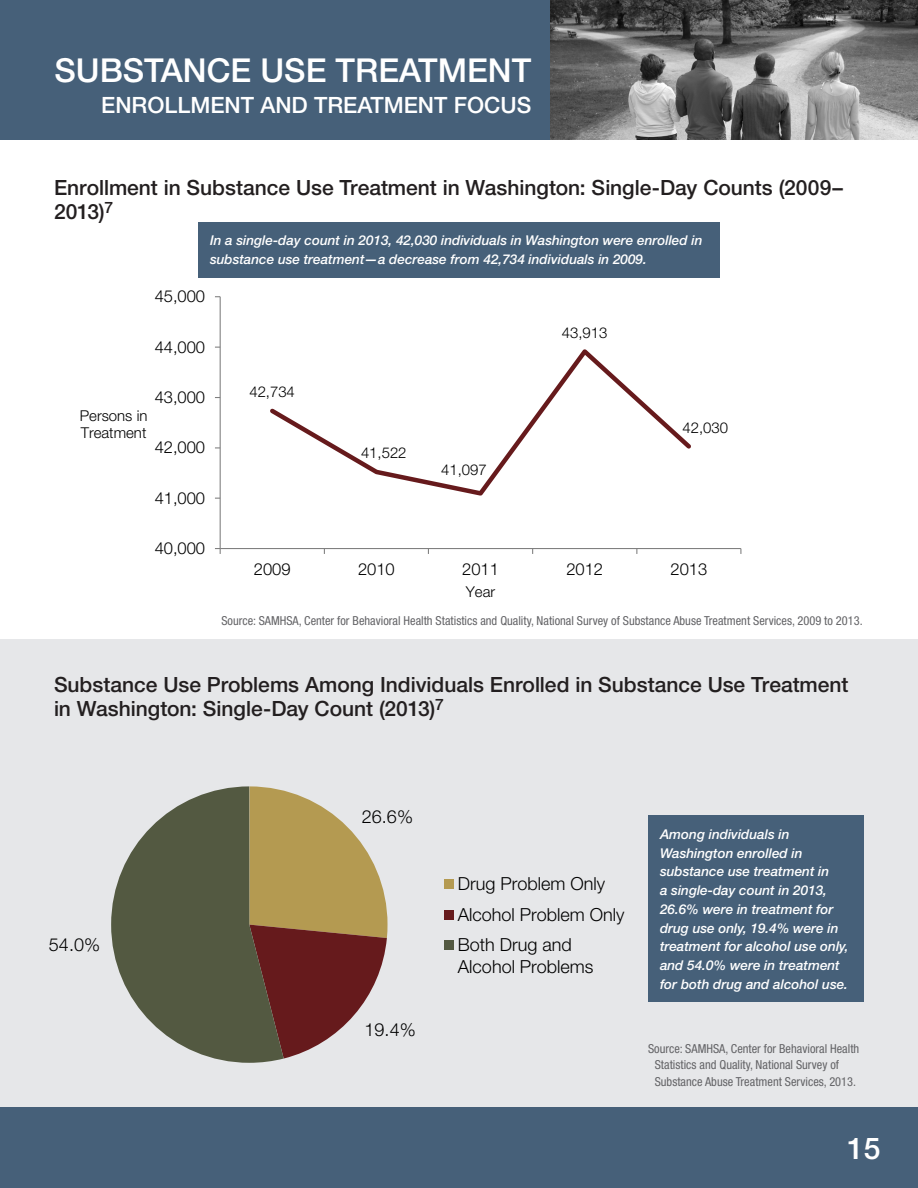
<style>
.page{position:relative;width:918px;height:1188px;background:#fff}
.page>*{position:absolute;margin:0;border:0;box-sizing:border-box;transform-origin:0 0}
.t1{font:500 33px "Helvetica Neue LT Std";color:#fff}
.t2{font:500 30px "Helvetica Neue LT Std";color:#fff}
.t3{font:500 22.5px "Helvetica Neue LT Std";color:#fff}
.figure_title{font:500 21px/24px "Helvetica Neue LT Std";color:#231f20}
.t4{font:300 18px/30.3px "Helvetica Neue LT Std";color:#000}
.t5{font:300 16.5px "Helvetica Neue LT Std";color:#000}
.t6{font:300 15px/17.7px "Helvetica Neue LT Std";color:#000}
.box_text_reduced{font:italic 500 13.5px/18.8px "Helvetica Neue LT Std";color:#fff}
.section_header_-_lef{font:condensed 12.3px "Helvetica Neue LT Std";color:#636366}
.source_line{font:condensed 12.3px/16.5px "Helvetica Neue LT Std";color:#636366}
</style>
<div class="page">
<div style="left:0;top:0;width:551px;height:140px;background:#466079"></div>
<img style="left:551px;top:0;width:367px;height:140px">
<div style="left:0;top:1107px;width:918px;height:81px;background:#466079"></div>
<div style="left:0;top:639px;width:918px;height:468px;background:#e6e7e9"></div>
<div style="left:198px;top:222px;width:522px;height:56px;background:#466079"></div>
<hr style="left:220px;top:297px;width:1px;height:252px;background:#7f7f7f">
<hr style="left:220px;top:548px;width:521px;height:1px;background:#7f7f7f">
<svg style="left:215px;top:548px;width:6px;height:6px"></svg>
<svg style="left:270px;top:349px;width:421px;height:147px"></svg>
<svg style="left:284px;top:790px;width:104px;height:269px"></svg>
<svg style="left:111px;top:786px;width:173px;height:277px;fill:#535941"></svg>
<div style="left:444px;top:880px;width:10px;height:9px;background:#b49a51"></div>
<div style="left:444px;top:910px;width:10px;height:9px;background:#661a1c"></div>
<div style="left:444px;top:940px;width:10px;height:10px;background:#535941"></div>
<div style="left:648px;top:816px;width:216px;height:186px;background:#466079"></div>
<h2 class="t1" style="left:54px;top:50px;width:478px">SUBSTANCE USE TREATMENT</h2>
<h2 class="t3" style="left:101px;top:92px;width:432px">ENROLLMENT AND TREATMENT FOCUS</h2>
<p class="figure_title" style="left:54px;top:175px;width:791px">Enrollment in Substance Use Treatment in Washington: Single-Day Counts (2009–<br>2013)<sup>7</sup></p>
<p class="box_text_reduced" style="left:210px;top:231px;width:494px">In a single-day count in 2013, 42,030 individuals in Washington were enrolled in substance use treatment—a decrease from 42,734 individuals in 2009.</p>
<p class="t5" style="left:155px;top:286px;width:52px">45,000</p>
<p class="t5" style="left:155px;top:337px;width:52px">44,000</p>
<p class="t6" style="left:80px;top:406px;width:69px">Persons in<br>Treatment</p>
<p class="t5" style="left:155px;top:387px;width:52px">43,000</p>
<p class="t5" style="left:155px;top:437px;width:52px">42,000</p>
<p class="t5" style="left:155px;top:488px;width:52px">41,000</p>
<p class="t5" style="left:155px;top:538px;width:52px">40,000</p>
<p class="t6" style="left:249px;top:383px;width:47px">42,734</p>
<p class="t6" style="left:361px;top:444px;width:47px">41,522</p>
<p class="t6" style="left:441px;top:461px;width:47px">41,097</p>
<p class="t6" style="left:562px;top:323px;width:47px">43,913</p>
<p class="t6" style="left:683px;top:418px;width:47px">42,030</p>
<p class="t5" style="left:254px;top:559px;width:38px">2009</p>
<p class="t5" style="left:358px;top:559px;width:38px">2010</p>
<p class="t5" style="left:462px;top:559px;width:38px">2011</p>
<p class="t5" style="left:566px;top:559px;width:38px">2012</p>
<p class="t5" style="left:671px;top:559px;width:38px">2013</p>
<p class="t6" style="left:466px;top:582px;width:31px">Year</p>
<h1 class="section_header_-_lef" style="left:221px;top:614px;width:643px">Source: SAMHSA, Center for Behavioral Health Statistics and Quality, National Survey of Substance Abuse Treatment Services, 2009 to 2013.</h1>
<p class="figure_title" style="left:54px;top:673px;width:796px">Substance Use Problems Among Individuals Enrolled in Substance Use Treatment in Washington: Single-Day Count (2013)<sup>7</sup></p>
<p class="t4" style="left:49px;top:929px;width:53px">54.0%</p>
<p class="t4" style="left:362px;top:801px;width:53px">26.6%</p>
<p class="t4" style="left:364px;top:1014px;width:53px">19.4%</p>
<p class="t4" style="left:458px;top:868px;width:168px">Drug Problem Only<br>Alcohol Problem Only<br>Both Drug and</p>
<p class="t4" style="left:458px;top:951px;width:137px">Alcohol Problems</p>
<p class="box_text_reduced" style="left:660px;top:825px;width:190px">Among individuals in<br>Washington enrolled in substance use treatment in<br>a single-day count in 2013,<br>26.6% were in treatment for drug use only, 19.4% were in treatment for alcohol use only, and 54.0% were in treatment for both drug and alcohol use.</p>
<p class="source_line" style="left:655px;top:1040px;width:206px;text-indent:-7px">Source: SAMHSA, Center for Behavioral Health<br>Statistics and Quality, National Survey of<br>Substance Abuse Treatment Services, 2013.</p>
<h2 class="t2" style="left:847px;top:1130px;width:35px">15</h2>
</div>
